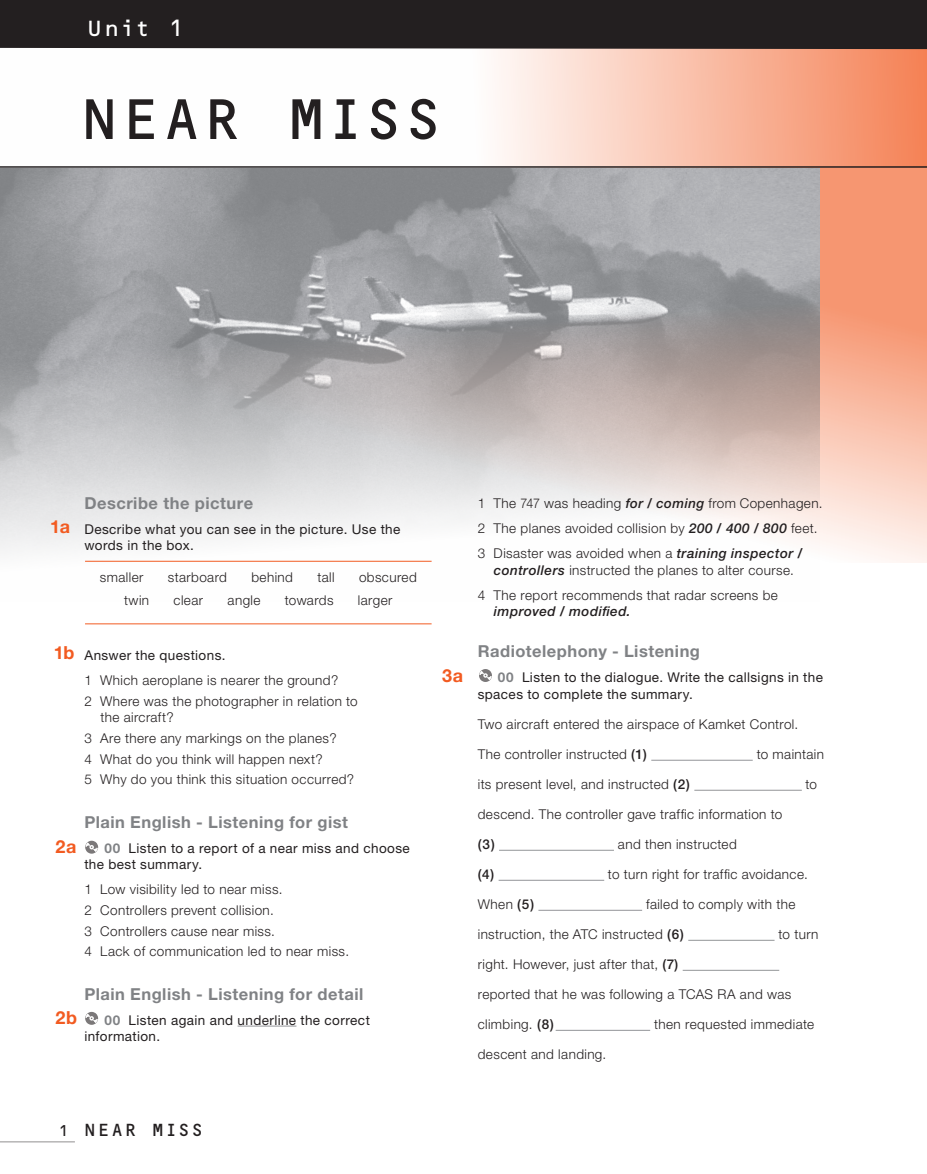
<style>
.page{position:relative;width:927px;height:1174px;background:#fff}
.page>*{position:absolute;margin:0;border:0;box-sizing:border-box;transform-origin:0 0}
.t1{font:58.5px "OCRB Std";letter-spacing:-.035em;color:#231f20}
.t2{font:22.5px "OCRB Std";color:#fff}
.t3{font:700 18px "Helvetica Neue CE";letter-spacing:.035em;color:#f25b21}
.t4{font:18px "OCRB Std";letter-spacing:.02em;color:#231f20}
.t5{font:700 16.5px "Helvetica Neue CE";letter-spacing:.03em;color:#808285}
.t6{font:300 13.5px/16.5px "Helvetica Neue";letter-spacing:.03em;color:#231f20}
.t7{font:13.5px/16.5px "Helvetica Neue";letter-spacing:.03em;color:#231f20}
.t8{font:13.5px/16.5px "Helvetica Neue CE";letter-spacing:.03em;color:#231f20}
.t9{font:500 13.5px "Helvetica Neue";color:#231f20}
.s1{font-weight:700;color:#808285}
.s2{font-size:15px}
.s3{font-weight:500;font-style:italic}
.s4{font-family:"Helvetica Neue CE";font-weight:700;color:#808285}
.s5{font-weight:500}
</style>
<div class="page">
<svg style="left:819px;top:168px;width:108px;height:395px;background:#f7b49b"></svg>
<img style="left:0;top:168px;width:819px;height:393px">
<svg style="left:496px;top:49px;width:431px;height:117px;background:#f9bca4"></svg>
<div style="left:0;top:0;width:927px;height:49px;background:#231f20"></div>
<hr style="left:238px;top:1025px;width:58px;height:1px;background:#939598">
<hr style="left:0;top:166px;width:927px;height:2px;background:#231f20">
<hr style="left:85px;top:561px;width:347px;height:1px;background:#f25b21">
<hr style="left:85px;top:623px;width:347px;height:1px;background:#f25b21">
<hr style="left:651px;top:760px;width:102px;height:1px;background:#939598">
<hr style="left:694px;top:790px;width:108px;height:1px;background:#939598">
<hr style="left:499px;top:850px;width:115px;height:1px;background:#939598">
<hr style="left:499px;top:880px;width:105px;height:1px;background:#939598">
<hr style="left:538px;top:910px;width:104px;height:1px;background:#939598">
<hr style="left:688px;top:940px;width:86px;height:1px;background:#939598">
<hr style="left:683px;top:970px;width:96px;height:1px;background:#939598">
<hr style="left:556px;top:1030px;width:94px;height:1px;background:#939598">
<hr style="left:0;top:1141px;width:75px;height:1px;background:#231f20">
<svg style="left:85px;top:840px;width:13px;height:13px"></svg>
<svg style="left:85px;top:1011px;width:13px;height:13px"></svg>
<svg style="left:479px;top:669px;width:13px;height:13px"></svg>
<p class="t2" style="left:86px;top:16px;width:100px">Unit 1</p>
<p class="t1" style="left:78px;top:88px;width:367px">NEAR MISS</p>
<p class="t3" style="left:50px;top:515px;width:21px">1a</p>
<p class="t5" style="left:84px;top:492px;width:170px">Describe the picture</p>
<p class="t7" style="left:84px;top:520px;width:317px">Describe what you can see in the picture. Use the words in the box.</p>
<p class="t6" style="left:100px;top:568px;width:45px">smaller</p>
<p class="t6" style="left:168px;top:568px;width:61px">starboard</p>
<p class="t6" style="left:251px;top:568px;width:43px">behind</p>
<p class="t6" style="left:317px;top:568px;width:19px">tall</p>
<p class="t6" style="left:359px;top:568px;width:59px">obscured</p>
<p class="t6" style="left:124px;top:592px;width:27px">twin</p>
<p class="t6" style="left:174px;top:592px;width:31px">clear</p>
<p class="t6" style="left:228px;top:592px;width:34px">angle</p>
<p class="t6" style="left:285px;top:592px;width:50px">towards</p>
<p class="t6" style="left:358px;top:592px;width:36px">larger</p>
<p class="t3" style="left:54px;top:641px;width:22px">1b</p>
<p class="t7" style="left:84px;top:646px;width:143px">Answer the questions.</p>
<p class="t6" style="left:84px;top:671px;width:255px">1 Which aeroplane is nearer the ground?</p>
<p class="t6" style="left:101px;top:692px;width:259px;text-indent:-16px">2 Where was the photographer in relation to the aircraft?</p>
<p class="t6" style="left:84px;top:729px;width:254px">3 Are there any markings on the planes?</p>
<p class="t6" style="left:84px;top:750px;width:240px">4 What do you think will happen next?</p>
<p class="t6" style="left:84px;top:771px;width:271px">5 Why do you think this situation occurred?</p>
<p class="t5" style="left:84px;top:811px;width:265px">Plain English - Listening for gist</p>
<p class="t8" style="left:105px;top:839px;width:307px"><span class="s1">00</span> Listen to a report of a near miss and choose</p>
<p class="t8" style="left:84px;top:856px;width:119px">the best summary.</p>
<p class="t6" style="left:84px;top:880px;width:200px">1 Low visibility led to near miss.</p>
<p class="t6" style="left:84px;top:901px;width:191px">2 Controllers prevent collision.</p>
<p class="t6" style="left:84px;top:922px;width:192px">3 Controllers cause near miss.</p>
<p class="t6" style="left:84px;top:943px;width:266px">4 Lack of communication led to near miss.</p>
<p class="t5" style="left:84px;top:983px;width:280px">Plain English - Listening for detail</p>
<p class="t8" style="left:84px;top:1011px;width:287px;text-indent:20px"><span class="s1">00</span> Listen again and underline the correct information.</p>
<p class="t3" style="left:56px;top:835px;width:22px">2a</p>
<p class="t3" style="left:56px;top:1007px;width:23px">2b</p>
<p class="t4" style="left:58px;top:1120px;width:147px"><span class="s2">1</span> NEAR MISS</p>
<p class="t3" style="left:442px;top:665px;width:22px">3a</p>
<p class="t6" style="left:478px;top:495px;width:346px">1 The 747 was heading <span class="s3">for / coming</span> from Copenhagen.</p>
<p class="t6" style="left:478px;top:520px;width:341px">2 The planes avoided collision by <span class="s3">200 / 400 / 800</span> feet.</p>
<p class="t6" style="left:478px;top:545px;width:326px;text-align:center">3 Disaster was avoided when a <span class="s3">training inspector / controllers</span> instructed the planes to alter course.</p>
<p class="t6" style="left:494px;top:586px;width:285px;text-indent:-16px">4 The report recommends that radar screens be <span class="s3">improved / modified.</span></p>
<p class="t5" style="left:478px;top:641px;width:224px">Radiotelephony - Listening</p>
<p class="t7" style="left:478px;top:669px;width:347px;text-indent:20px"><span class="s4">00</span> Listen to the dialogue. Write the callsigns in the spaces to complete the summary.</p>
<p class="t6" style="left:478px;top:715px;width:322px">Two aircraft entered the airspace of Kamket Control.</p>
<p class="t6" style="left:478px;top:745px;width:171px">The controller instructed <span class="s5">(1)</span></p>
<p class="t6" style="left:757px;top:745px;width:69px">to maintain</p>
<p class="t6" style="left:478px;top:775px;width:214px">its present level, and instructed <span class="s5">(2)</span></p>
<p class="t6" style="left:806px;top:775px;width:13px">to</p>
<p class="t6" style="left:478px;top:805px;width:306px">descend. The controller gave traffic information to</p>
<p class="t9" style="left:478px;top:836px;width:18px">(3)</p>
<p class="t6" style="left:618px;top:835px;width:120px">and then instructed</p>
<p class="t9" style="left:478px;top:866px;width:18px">(4)</p>
<p class="t6" style="left:608px;top:865px;width:201px">to turn right for traffic avoidance.</p>
<p class="t6" style="left:478px;top:895px;width:58px">When <span class="s5">(5)</span></p>
<p class="t6" style="left:646px;top:895px;width:151px">failed to comply with the</p>
<p class="t6" style="left:478px;top:925px;width:208px">instruction, the ATC instructed <span class="s5">(6)</span></p>
<p class="t6" style="left:779px;top:925px;width:41px">to turn</p>
<p class="t6" style="left:478px;top:955px;width:202px">right. However, just after that, <span class="s5">(7)</span></p>
<p class="t6" style="left:478px;top:985px;width:315px">reported that he was following a TCAS RA and was</p>
<p class="t6" style="left:478px;top:1015px;width:78px">climbing. <span class="s5">(8)</span></p>
<p class="t6" style="left:654px;top:1015px;width:161px">then requested immediate</p>
<p class="t6" style="left:478px;top:1045px;width:130px">descent and landing.</p>
</div>
